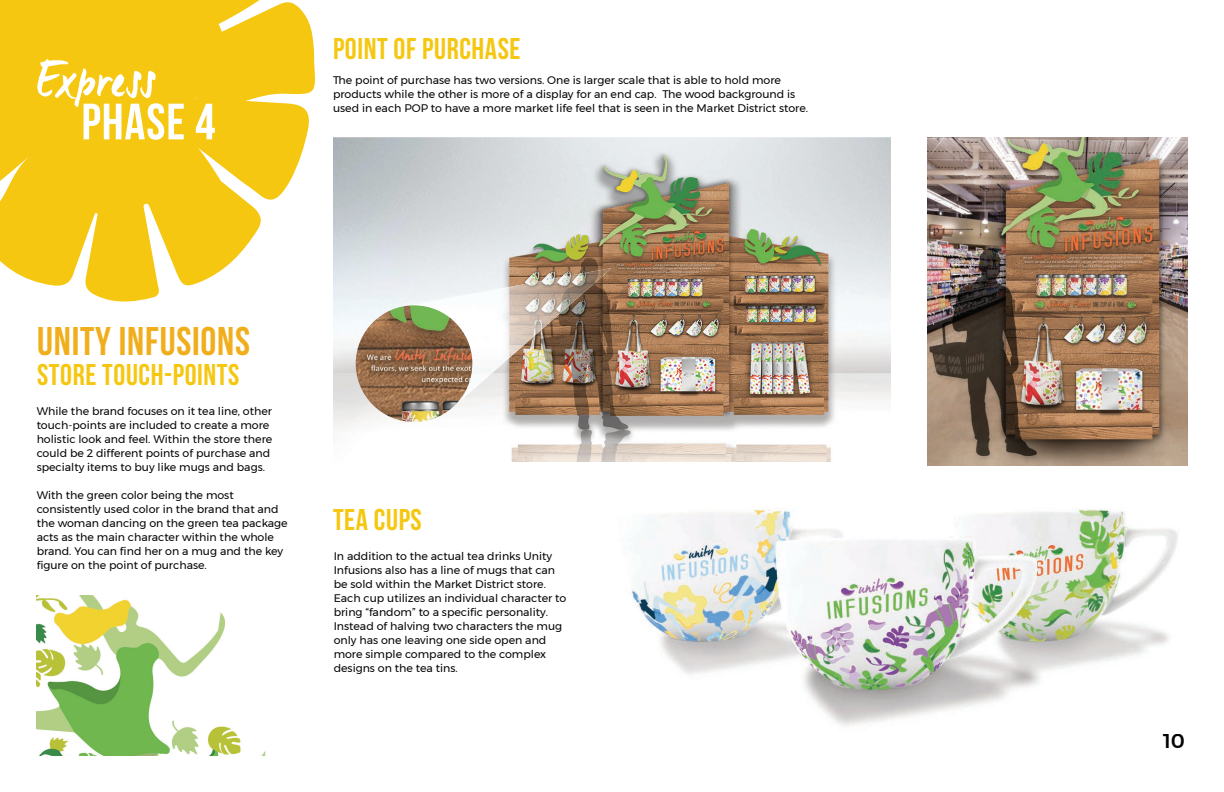
<style>
.page{position:relative;width:1224px;height:792px;background:#fff}
.page>*{position:absolute;margin:0;border:0;box-sizing:border-box;transform-origin:0 0}
.t1{font:51px "Bebas Neue";letter-spacing:.02em;color:#fff}
.t2{font:40px "Bebas Neue";letter-spacing:.02em;color:#f1ae1c}
.t3{font:30px "Bebas Neue";letter-spacing:.02em;color:#f5c711}
.t4{font:500 20px "Montserrat";color:#040503}
.t5{font:11px/14px "Montserrat";color:#040503}
</style>
<div class="page">
<img style="left:631px;top:465px;width:557px;height:261px">
<svg style="left:0;top:0;width:315px;height:302px;fill:#f5c711"></svg>
<svg style="left:37px;top:59px;width:119px;height:48px"></svg>
<img style="left:333px;top:137px;width:558px;height:325px">
<img style="left:927px;top:137px;width:261px;height:328px">
<img style="left:398px;top:268px;width:214px;height:139px">
<img style="left:356px;top:305px;width:116px;height:117px;border-radius:58px">
<img style="left:36px;top:596px;width:230px;height:160px">
<h1 class="t1" style="left:82px;top:94px;width:135px">PHASE 4</h1>
<h3 class="t3" style="left:333px;top:32px;width:189px">POINT OF PURCHASE</h3>
<p class="t5" style="left:333px;top:73px;width:477px">The point of purchase has two versions. One is larger scale that is able to hold more products while the other is more of a display for an end cap. The wood background is used in each POP to have a more market life feel that is seen in the Market District store.</p>
<h2 class="t2" style="left:37px;top:319px;width:214px">UNITY INFUSIONS</h2>
<h3 class="t3" style="left:37px;top:358px;width:204px">STORE TOUCH-POINTS</h3>
<p class="t5" style="left:37px;top:404px;width:237px">While the brand focuses on it tea line, other touch-points are included to create a more holistic look and feel. Within the store there could be 2 different points of purchase and specialty items to buy like mugs and bags.</p>
<p class="t5" style="left:37px;top:488px;width:253px">With the green color being the most consistently used color in the brand that and the woman dancing on the green tea package acts as the main character within the whole brand. You can find her on a mug and the key figure on the point of purchase.</p>
<h3 class="t3" style="left:333px;top:503px;width:90px">TEA CUPS</h3>
<p class="t5" style="left:334px;top:549px;width:234px">In addition to the actual tea drinks Unity Infusions also has a line of mugs that can be sold within the Market District store.<br>Each cup utilizes an individual character to bring “fandom” to a specific personality.<br>Instead of halving two characters the mug only has one leaving one side open and more simple compared to the complex designs on the tea tins.</p>
<h3 class="t4" style="left:1163px;top:726px;width:23px">10</h3>
</div>
